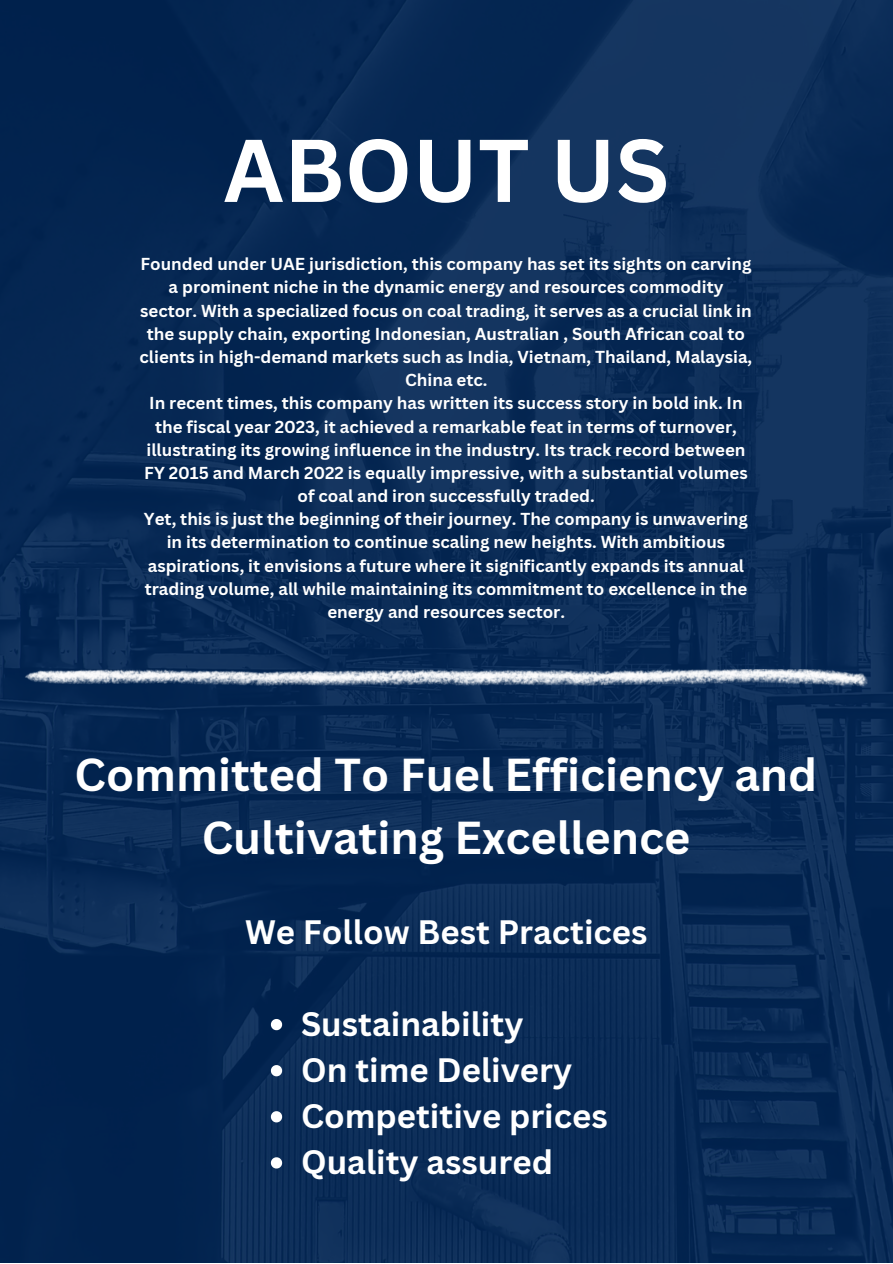
<style>
.page{position:relative;width:893px;height:1264px;background:#fff}
.page>*{position:absolute;margin:0;border:0;box-sizing:border-box;transform-origin:0 0}
.t1{font:700 86.85px "Canva Sans";color:#fff}
.t2{font:700 45px/63px "Canva Sans";color:#fff;text-align:center}
.t3{font:700 33px "Canva Sans";color:#fff}
.t4{font:700 16.8px/23.1px "Canva Sans";color:#fff;text-align:center}
</style>
<div class="page">
<img style="left:0;top:0;width:892px;height:1262px">
<svg style="left:8px;top:669px;width:876px;height:18px"></svg>
<svg style="left:271px;top:1018px;width:11px;height:12px"></svg>
<svg style="left:271px;top:1065px;width:11px;height:11px"></svg>
<svg style="left:271px;top:1111px;width:11px;height:11px"></svg>
<svg style="left:271px;top:1157px;width:11px;height:11px"></svg>
<p class="t1" style="left:223px;top:109px;width:447px">ABOUT US</p>
<p class="t4" style="left:140px;top:252px;width:614px">Founded under UAE jurisdiction, this company has set its sights on carving a prominent niche in the dynamic energy and resources commodity sector. With a specialized focus on coal trading, it serves as a crucial link in the supply chain, exporting Indonesian, Australian , South African coal to clients in high-demand markets such as India, Vietnam, Thailand, Malaysia, China etc.</p>
<p class="t4" style="left:144px;top:391px;width:605px">In recent times, this company has written its success story in bold ink. In the fiscal year 2023, it achieved a remarkable feat in terms of turnover, illustrating its growing influence in the industry. Its track record between FY 2015 and March 2022 is equally impressive, with a substantial volumes of coal and iron successfully traded.</p>
<p class="t4" style="left:144px;top:507px;width:605px">Yet, this is just the beginning of their journey. The company is unwavering in its determination to continue scaling new heights. With ambitious aspirations, it envisions a future where it significantly expands its annual trading volume, all while maintaining its commitment to excellence in the energy and resources sector.</p>
<p class="t2" style="left:75px;top:742px;width:744px">Committed To Fuel Efficiency and<br>Cultivating Excellence</p>
<p class="t3" style="left:245px;top:908px;width:404px">We Follow Best Practices</p>
<p class="t3" style="left:301px;top:1000px;width:224px">Sustainability</p>
<p class="t3" style="left:301px;top:1046px;width:272px">On time Delivery</p>
<p class="t3" style="left:301px;top:1092px;width:308px">Competitive prices</p>
<p class="t3" style="left:301px;top:1138px;width:253px">Quality assured</p>
</div>
